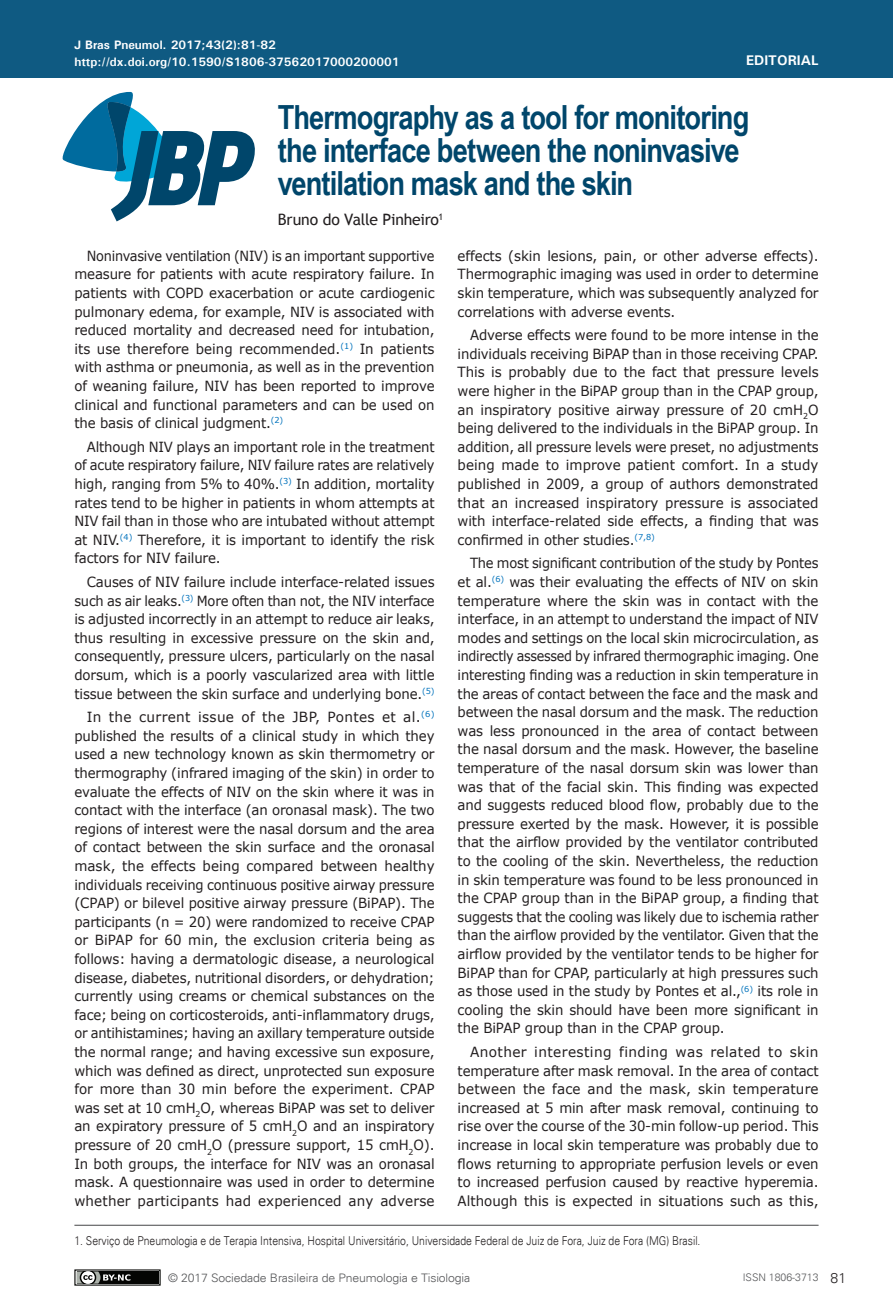
<style>
.page{position:relative;width:893px;height:1315px;background:#fff}
.page>*{position:absolute;margin:0;border:0;box-sizing:border-box;transform-origin:0 0}
.Título{font:700 33.25px/33.2px "Arial Narrow";letter-spacing:-.025em;color:#00466b}
.Autores{font:15.75px "Trebuchet MS";letter-spacing:-.015em;color:#231f20}
.Corpo_PT{font:14px/18.6px "Verdana";letter-spacing:-.01em;color:#231f20;text-align:justify}
.Corpo_PT-2{font:14px/18.6px "Verdana";letter-spacing:-.01em;color:#231f20;text-align:justify;scale:.95 1}
.Corpo_PT-3{font:14px/18.6px "Verdana";letter-spacing:-.01em;color:#231f20;text-align:justify;scale:.93 1}
.Corpo_PT-4{font:14px/18.6px "Verdana";letter-spacing:-.01em;color:#231f20;text-align:justify;scale:.92 1}
.t1{font:700 14px "Univers";color:#fff}
.t2{font:300 14px "Univers";color:#231f20}
.Inst_sem_resumo{font:300 12.25px "Univers";color:#231f20;scale:.85 1}
.cabeçalho{font:700 12.25px "Univers";color:#fff}
.t3{font:300 11.72px "Univers";letter-spacing:-.01em;color:#57585a;scale:1.04 1}
.t4{font:300 10.5px "Univers";color:#57585a}
</style>
<div class="page">
<div style="left:0;top:0;width:893px;height:78px;background:#0f5a82"></div>
<svg style="left:62px;top:91px;width:193px;height:130px"></svg>
<div style="left:75px;top:1270px;width:85px;height:15px;background:#040503"></div>
<div style="left:74px;top:1269px;width:87px;height:16px;border:1px solid #040503"></div>
<svg style="left:74px;top:1269px;width:56px;height:17px"></svg>
<hr style="left:74px;top:1224px;width:745px;height:1px;background:#454647">
<p class="cabeçalho" style="left:74px;top:38px;width:203px">J Bras Pneumol. 2017;43(2):81-82</p>
<p class="t1" style="left:746px;top:52px;width:74px">EDITORIAL</p>
<p class="cabeçalho" style="left:74px;top:54px;width:327px">http://dx.doi.org/10.1590/S1806-37562017000200001</p>
<p class="Título" style="left:278px;top:99px;width:473px">Thermography as a tool for monitoring the interface between the noninvasive ventilation mask and the skin</p>
<p class="Autores" style="left:278px;top:210px;width:167px">Bruno do Valle Pinheiro<sup>1</sup></p>
<p class="Corpo_PT-4" style="left:74px;top:246px;width:393px;text-indent:12px">Noninvasive ventilation (NIV) is an important supportive measure for patients with acute respiratory failure. In patients with COPD exacerbation or acute cardiogenic pulmonary edema, for example, NIV is associated with reduced mortality and decreased need for intubation, its use therefore being recommended.<sup>(1)</sup> In patients with asthma or pneumonia, as well as in the prevention of weaning failure, NIV has been reported to improve clinical and functional parameters and can be used on the basis of clinical judgment.<sup>(2)</sup></p>
<p class="Corpo_PT-2" style="left:74px;top:437px;width:381px;text-indent:12px">Although NIV plays an important role in the treatment of acute respiratory failure, NIV failure rates are relatively high, ranging from 5% to 40%.<sup>(3)</sup> In addition, mortality rates tend to be higher in patients in whom attempts at NIV fail than in those who are intubated without attempt at NIV.<sup>(4)</sup> Therefore, it is important to identify the risk factors for NIV failure.</p>
<p class="Corpo_PT-2" style="left:74px;top:572px;width:381px;text-indent:12px">Causes of NIV failure include interface-related issues such as air leaks.<sup>(3)</sup> More often than not, the NIV interface is adjusted incorrectly in an attempt to reduce air leaks, thus resulting in excessive pressure on the skin and, consequently, pressure ulcers, particularly on the nasal dorsum, which is a poorly vascularized area with little tissue between the skin surface and underlying bone.<sup>(5)</sup></p>
<p class="Corpo_PT" style="left:74px;top:707px;width:362px;text-indent:12px">In the current issue of the JBP, Pontes et al.<sup>(6) </sup>published the results of a clinical study in which they used a new technology known as skin thermometry or thermography (infrared imaging of the skin) in order to evaluate the effects of NIV on the skin where it was in contact with the interface (an oronasal mask). The two regions of interest were the nasal dorsum and the area of contact between the skin surface and the oronasal mask, the effects being compared between healthy individuals receiving continuous positive airway pressure (CPAP) or bilevel positive airway pressure (BiPAP). The participants (n = 20) were randomized to receive CPAP or BiPAP for 60 min, the exclusion criteria being as follows: having a dermatologic disease, a neurological disease, diabetes, nutritional disorders, or dehydration; currently using creams or chemical substances on the face; being on corticosteroids, anti-inflammatory drugs, or antihistamines; having an axillary temperature outside the normal range; and having excessive sun exposure, which was defined as direct, unprotected sun exposure for more than 30 min before the experiment. CPAP was set at 10 cmH<sub>2</sub>O, whereas BiPAP was set to deliver an expiratory pressure of 5 cmH<sub>2</sub>O and an inspiratory pressure of 20 cmH<sub>2</sub>O (pressure support, 15 cmH<sub>2</sub>O).<br>In both groups, the interface for NIV was an oronasal mask. A questionnaire was used in order to determine whether participants had experienced any adverse</p>
<p class="Corpo_PT-2" style="left:458px;top:246px;width:382px">effects (skin lesions, pain, or other adverse effects).<br>Thermographic imaging was used in order to determine skin temperature, which was subsequently analyzed for correlations with adverse events.</p>
<p class="Corpo_PT-2" style="left:458px;top:325px;width:381px;text-indent:12px">Adverse effects were found to be more intense in the individuals receiving BiPAP than in those receiving CPAP.<br>This is probably due to the fact that pressure levels were higher in the BiPAP group than in the CPAP group, an inspiratory positive airway pressure of 20 cmH<sub>2</sub>O being delivered to the individuals in the BiPAP group. In addition, all pressure levels were preset, no adjustments being made to improve patient comfort. In a study published in 2009, a group of authors demonstrated that an increased inspiratory pressure is associated with interface-related side effects, a finding that was confirmed in other studies.<sup>(7,8)</sup></p>
<p class="Corpo_PT-3" style="left:458px;top:554px;width:390px;text-indent:12px">The most significant contribution of the study by Pontes et al.<sup>(6)</sup> was their evaluating the effects of NIV on skin temperature where the skin was in contact with the interface, in an attempt to understand the impact of NIV modes and settings on the local skin microcirculation, as indirectly assessed by infrared thermographic imaging. One interesting finding was a reduction in skin temperature in the areas of contact between the face and the mask and between the nasal dorsum and the mask. The reduction was less pronounced in the area of contact between the nasal dorsum and the mask. However, the baseline temperature of the nasal dorsum skin was lower than was that of the facial skin. This finding was expected and suggests reduced blood flow, probably due to the pressure exerted by the mask. However, it is possible that the airflow provided by the ventilator contributed to the cooling of the skin. Nevertheless, the reduction in skin temperature was found to be less pronounced in the CPAP group than in the BiPAP group, a finding that suggests that the cooling was likely due to ischemia rather than the airflow provided by the ventilator. Given that the airflow provided by the ventilator tends to be higher for BiPAP than for CPAP, particularly at high pressures such as those used in the study by Pontes et al.,<sup>(6)</sup> its role in cooling the skin should have been more significant in the BiPAP group than in the CPAP group.</p>
<p class="Corpo_PT" style="left:458px;top:1042px;width:362px;text-indent:12px">Another interesting finding was related to skin temperature after mask removal. In the area of contact between the face and the mask, skin temperature increased at 5 min after mask removal, continuing to rise over the course of the 30-min follow-up period. This increase in local skin temperature was probably due to flows returning to appropriate perfusion levels or even to increased perfusion caused by reactive hyperemia.<br>Although this is expected in situations such as this,</p>
<p class="Inst_sem_resumo" style="left:74px;top:1233px;width:738px">1. Serviço de Pneumologia e de Terapia Intensiva, Hospital Universitário, Universidade Federal de Juiz de Fora, Juiz de Fora (MG) Brasil.</p>
<p class="t3" style="left:168px;top:1270px;width:292px">© 2017 Sociedade Brasileira de Pneumologia e Tisiologia</p>
<p class="t4" style="left:743px;top:1271px;width:77px">ISSN 1806-3713</p>
<p class="t2" style="left:831px;top:1269px;width:17px">81</p>
</div>
